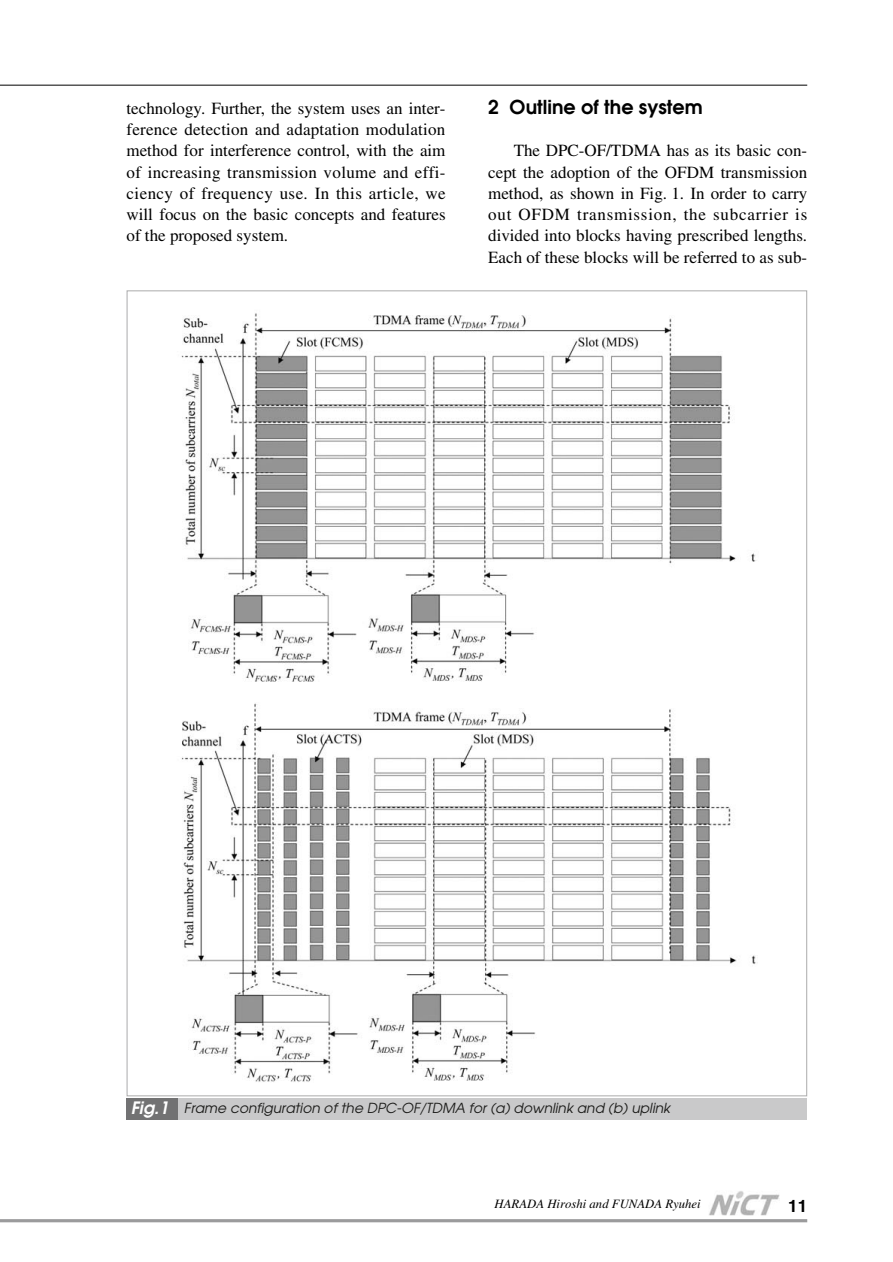
<style>
.page{position:relative;width:893px;height:1262px;background:#fff}
.page>*{position:absolute;margin:0;border:0;box-sizing:border-box;transform-origin:0 0}
.t1{font:600 19.2px "Avant Garde";color:#000}
.t2{font:16.95px/21.3px "Times";color:#000;text-align:justify}
.t3{font:700 16.95px "Helvetica";color:#000}
.t4{font:italic 13.8px "Avant Garde";color:#1c1c1a}
.t5{font:italic 12.75px "Times";color:#000}
.s1{font-weight:600;font-size:16.95px;color:#fff}
</style>
<div class="page">
<hr style="left:0;top:85px;width:807px;height:1px;background:#000">
<hr style="left:0;top:1219px;width:807px;height:3px;background:#9b9b9c">
<img style="left:709px;top:1191px;width:70px;height:24px">
<img style="left:181px;top:703px;width:575px;height:379px">
<img style="left:181px;top:313px;width:575px;height:369px">
<div style="left:126px;top:1098px;width:681px;height:21px;background:#c9c9ca"></div>
<div style="left:126px;top:1098px;width:51px;height:21px;background:#727273"></div>
<p class="t2" style="left:126px;top:99px;width:321px">technology. Further, the system uses an inter&shy;ference detection and adaptation modulation method for interference control, with the aim of increasing transmission volume and effi&shy;ciency of frequency use. In this article, we will focus on the basic concepts and features of the proposed system.</p>
<p class="t1" style="left:488px;top:100px;width:216px">2 Outline of the system</p>
<p class="t2" style="left:488px;top:142px;width:321px;text-indent:26px">The DPC-OF/TDMA has as its basic con&shy;cept the adoption of the OFDM transmission method, as shown in Fig. 1. In order to carry out OFDM transmission, the subcarrier is divided into blocks having prescribed lengths.<br>Each of these blocks will be referred to as sub-</p>
<p class="t4" style="left:131px;top:1102px;width:541px"><span class="s1">Fig.1</span> Frame configuration of the DPC-OF/TDMA for (a) downlink and (b) uplink</p>
<p class="t5" style="left:494px;top:1199px;width:208px">HARADA Hiroshi and FUNADA Ryuhei</p>
<p class="t3" style="left:788px;top:1199px;width:20px">11</p>
</div>
